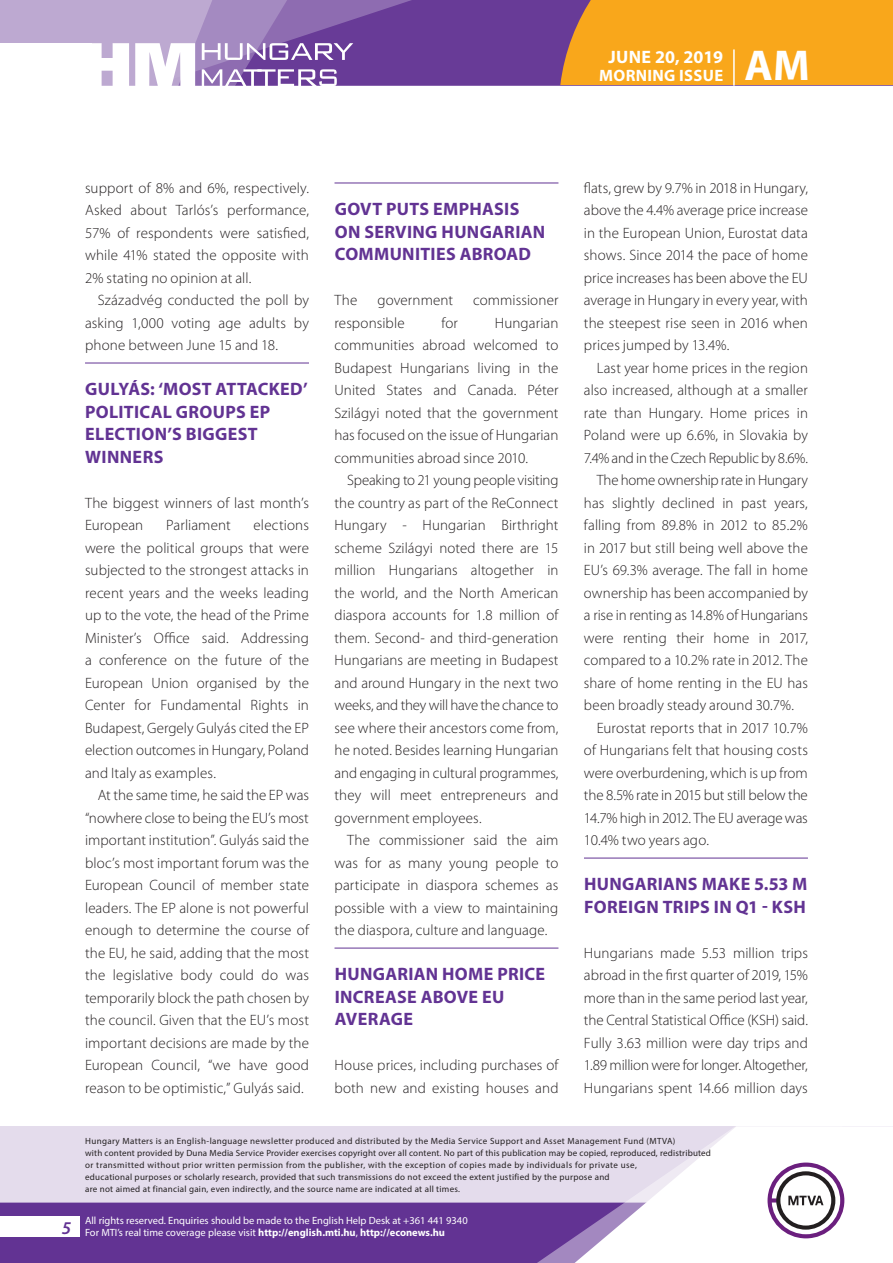
<style>
.page{position:relative;width:893px;height:1263px;background:#fff}
.page>*{position:absolute;margin:0;border:0;box-sizing:border-box;transform-origin:0 0}
.t1{font:700 43.35px "Myriad Pro";color:#fff}
._01_cimsor{font:700 18px/22.5px "Myriad Pro";letter-spacing:.02em;color:#623393}
.t2{font:700 18px "Myriad Pro";color:#fff}
.t3{font:italic 600 18px "Myriad Pro";color:#623393}
.t4{font:700 16.5px "Myriad Pro";letter-spacing:.02em;color:#fff}
._03_kenyer_szöveg-2{font:300 15px/22.5px "Myriad Pro";letter-spacing:.005em;color:#231f20;text-align:justify}
._03_kenyer_szöveg-1{font:300 15px/22.5px "Myriad Pro";letter-spacing:.005em;color:#231f20;text-align:justify}
.t5{font:10.5px/12px "Myriad Pro";color:#fff}
.t6{font:9px/12px "Myriad Pro";letter-spacing:.03em;color:#231f20}
.s1{font-weight:700}
</style>
<div class="page">
<div style="left:0;top:1126px;width:893px;height:137px;background:#e4dcec"></div>
<div style="left:0;top:1202px;width:506px;height:61px;background:#623393"></div>
<svg style="left:506px;top:1202px;width:69px;height:61px;fill:#623393"></svg>
<svg style="left:575px;top:1126px;width:318px;height:137px"></svg>
<div style="left:0;top:1216px;width:79px;height:20px;background:#fff"></div>
<div style="left:0;top:0;width:893px;height:85px;background:#683b97"></div>
<div style="left:560px;top:0;width:333px;height:85px;background:#f9a71b"></div>
<hr style="left:733px;top:49px;width:2px;height:37px;background:#fff">
<svg style="left:0;top:0;width:479px;height:86px"></svg>
<hr style="left:85px;top:363px;width:224px;height:1px;background:#623393">
<hr style="left:334px;top:183px;width:224px;height:1px;background:#623393">
<hr style="left:334px;top:948px;width:224px;height:1px;background:#623393">
<hr style="left:584px;top:858px;width:224px;height:1px;background:#623393">
<p class="t2" style="left:608px;top:45px;width:116px">JUNE 20, 2019</p>
<p class="t4" style="left:599px;top:65px;width:125px">MORNING ISSUE</p>
<h1 class="t1" style="left:745px;top:37px;width:67px">AM</h1>
<p class="_03_kenyer_szöveg-2" style="left:85px;top:176px;width:225px">support of 8% and 6%, respectively.<br>Asked about Tarlós’s performance, 57% of respondents were satisfied, while 41% stated the opposite with 2% stating no opinion at all.</p>
<p class="_03_kenyer_szöveg-2" style="left:85px;top:289px;width:225px;text-indent:13px">Századvég conducted the poll by asking 1,000 voting age adults by phone between June 15 and 18.</p>
<p class="_01_cimsor" style="left:85px;top:377px;width:224px">GULYÁS: ‘MOST ATTACKED’<br>POLITICAL GROUPS EP<br>ELECTION’S BIGGEST<br>WINNERS</p>
<p class="_03_kenyer_szöveg-1" style="left:85px;top:491px;width:225px">The biggest winners of last month’s<br>European</p>
<p class="_03_kenyer_szöveg-1" style="left:85px;top:514px;width:225px;text-indent:169px">elections were the political groups that were subjected to the strongest attacks in recent years and the weeks leading up to the vote, the head of the Prime Minister’s Office said. Addressing a conference on the future of the European Union organised by the Center for Fundamental Rights in Budapest, Gergely Gulyás cited the EP election outcomes in Hungary, Poland and Italy as examples.</p>
<p class="_03_kenyer_szöveg-2" style="left:85px;top:784px;width:225px;text-indent:13px">At the same time, he said the EP was “nowhere close to being the EU’s most important institution”. Gulyás said the bloc’s most important forum was the European Council of member state leaders. The EP alone is not powerful enough to determine the course of the EU, he said, adding that the most the legislative body could do was temporarily block the path chosen by the council. Given that the EU’s most important decisions are made by the European Council, “we have good reason to be optimistic,” Gulyás said.</p>
<p class="_03_kenyer_szöveg-1" style="left:166px;top:514px;width:66px">Parliament</p>
<p class="_01_cimsor" style="left:335px;top:197px;width:212px">GOVT PUTS EMPHASIS<br>ON SERVING HUNGARIAN<br>COMMUNITIES ABROAD</p>
<p class="_03_kenyer_szöveg-1" style="left:334px;top:289px;width:24px">The</p>
<p class="_03_kenyer_szöveg-1" style="left:377px;top:289px;width:77px">government</p>
<p class="_03_kenyer_szöveg-1" style="left:473px;top:289px;width:87px">commissioner</p>
<p class="_03_kenyer_szöveg-1" style="left:334px;top:311px;width:72px">responsible</p>
<p class="_03_kenyer_szöveg-1" style="left:441px;top:311px;width:18px">for</p>
<p class="_03_kenyer_szöveg-1" style="left:334px;top:311px;width:225px;text-indent:160px">Hungarian communities abroad welcomed to Budapest Hungarians living in the United States and Canada. Péter Szilágyi noted that the government has focused on the issue of Hungarian communities abroad since 2010.</p>
<p class="_03_kenyer_szöveg-2" style="left:334px;top:469px;width:225px;text-indent:13px">Speaking to 21 young people visiting the country as part of the ReConnect Hungary - Hungarian Birthright scheme Szilágyi noted there are 15 million Hungarians altogether in the world, and the North American diaspora accounts for 1.8 million of them. Second- and third-generation Hungarians are meeting in Budapest and around Hungary in the next two weeks, and they will have the chance to see where their ancestors come from, he noted. Besides learning Hungarian and engaging in cultural programmes, they will meet entrepreneurs and government employees.</p>
<p class="_03_kenyer_szöveg-2" style="left:334px;top:829px;width:225px;text-indent:13px">The commissioner said the aim was for as many young people to participate in diaspora schemes as possible with a view to maintaining the diaspora, culture and language.</p>
<p class="_01_cimsor" style="left:335px;top:962px;width:212px">HUNGARIAN HOME PRICE<br>INCREASE ABOVE EU<br>AVERAGE</p>
<p class="_03_kenyer_szöveg-1" style="left:334px;top:1054px;width:225px">House prices, including purchases of both new and existing houses and</p>
<p class="_03_kenyer_szöveg-1" style="left:584px;top:176px;width:225px">flats, grew by 9.7% in 2018 in Hungary, above the 4.4% average price increase in the European Union, Eurostat data shows. Since 2014 the pace of home price increases has been above the EU average in Hungary in every year, with the steepest rise seen in 2016 when prices jumped by 13.4%.</p>
<p class="_03_kenyer_szöveg-2" style="left:584px;top:356px;width:225px;text-indent:13px">Last year home prices in the region also increased, although at a smaller rate than Hungary. Home prices in Poland were up 6.6%, in Slovakia by 7.4% and in the Czech Republic by 8.6%.</p>
<p class="_03_kenyer_szöveg-2" style="left:584px;top:469px;width:225px;text-indent:13px">The home ownership rate in Hungary has slightly declined in past years, falling from 89.8% in 2012 to 85.2% in 2017 but still being well above the EU’s 69.3% average. The fall in home ownership has been accompanied by a rise in renting as 14.8% of Hungarians were renting their home in 2017, compared to a 10.2% rate in 2012. The share of home renting in the EU has been broadly steady around 30.7%.</p>
<p class="_03_kenyer_szöveg-2" style="left:584px;top:716px;width:225px;text-indent:13px">Eurostat reports that in 2017 10.7% of Hungarians felt that housing costs were overburdening, which is up from the 8.5% rate in 2015 but still below the 14.7% high in 2012. The EU average was 10.4% two years ago.</p>
<p class="_01_cimsor" style="left:584px;top:872px;width:225px">HUNGARIANS MAKE 5.53 M<br>FOREIGN TRIPS IN Q1 - KSH</p>
<p class="_03_kenyer_szöveg-1" style="left:584px;top:941px;width:225px">Hungarians made 5.53 million trips abroad in the first quarter of 2019, 15% more than in the same period last year, the Central Statistical Office (KSH) said.<br>Fully 3.63 million were day trips and 1.89 million were for longer. Altogether, Hungarians spent 14.66 million days</p>
<p class="t3" style="left:62px;top:1217px;width:11px">5</p>
<p class="t6" style="left:85px;top:1134px;width:627px">Hungary Matters is an English-language newsletter produced and distributed by the Media Service Support and Asset Management Fund (MTVA)<br>with content provided by Duna Media Service Provider exercises copyright over all content. No part of this publication may be copied, reproduced, redistributed or transmitted without prior written permission from the publisher, with the exception of copies made by individuals for private use,<br>educational purposes or scholarly research, provided that such transmissions do not exceed the extent justified by the purpose and<br>are not aimed at financial gain, even indirectly, and the source name are indicated at all times.</p>
<p class="t5" style="left:85px;top:1214px;width:384px">All rights reserved. Enquiries should be made to the English Help Desk at +361 441 9340<br>For MTI’s real time coverage please visit <span class="s1">http://english.mti.hu</span>, <span class="s1">http://econews.hu</span></p>
</div>
